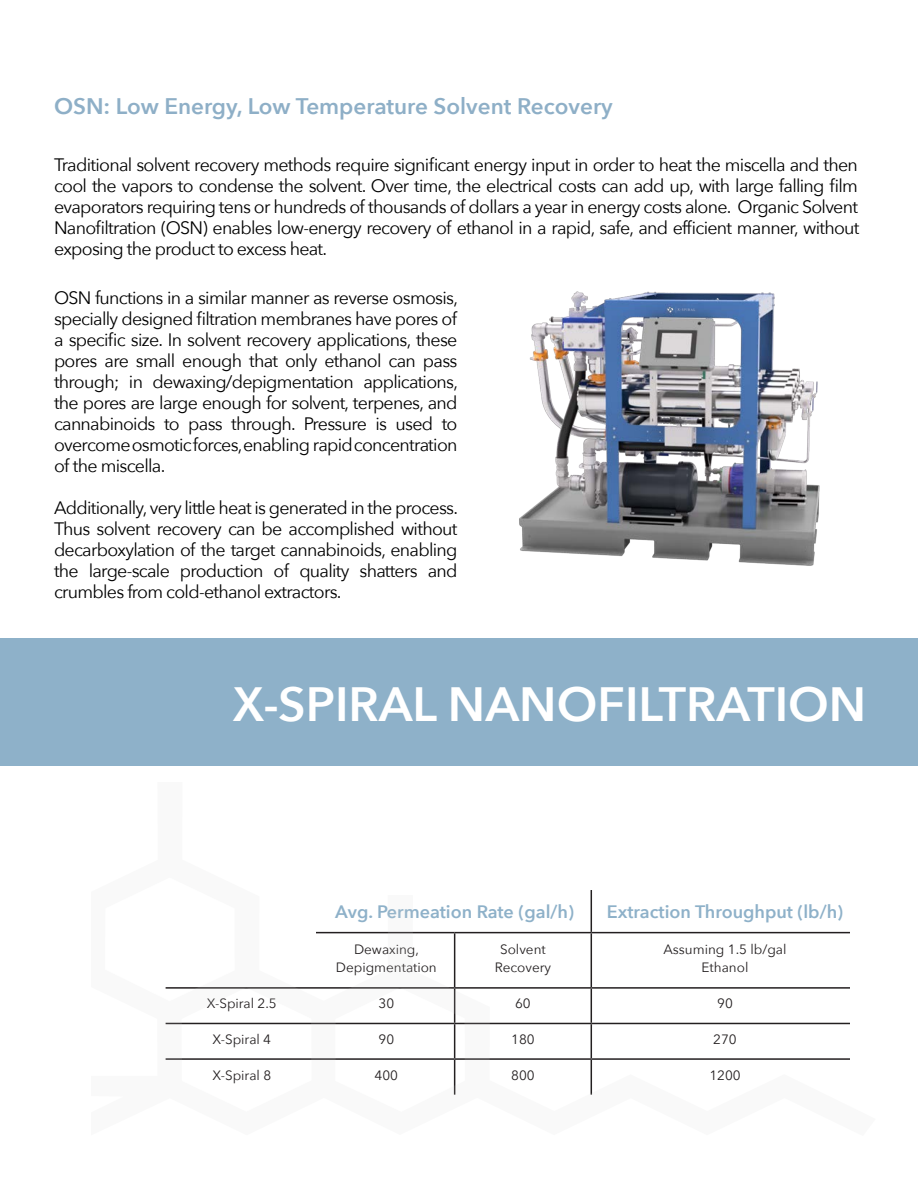
<style>
.page{position:relative;width:918px;height:1188px;background:#fff}
.page>*{position:absolute;margin:0;border:0;box-sizing:border-box;transform-origin:0 0}
.t1{font:600 48px "Avenir Next";color:#fff}
.t2{font:600 22.5px "Avenir Next";color:#8eafc7}
.t3{font:18px/21px "Avenir Next";letter-spacing:-.04em;color:#000;text-align:justify}
.t4{font:600 18px "Avenir Next";color:#8eb1c9}
.t5{font:13.5px "Avenir Next";color:#231f20}
</style>
<div class="page">
<div style="left:0;top:639px;width:918px;height:127px;background:#8eb1c9"></div>
<img style="left:519px;top:291px;width:301px;height:275px">
<img style="left:165px;top:890px;width:685px;height:205px">
<p class="t2" style="left:54px;top:87px;width:560px">OSN: Low Energy, Low Temperature Solvent Recovery</p>
<p class="t3" style="left:54px;top:154px;width:807px">Traditional solvent recovery methods require significant energy input in order to heat the miscella and then cool the vapors to condense the solvent. Over time, the electrical costs can add up, with large falling film evaporators requiring tens or hundreds of thousands of dollars a year in energy costs alone. Organic Solvent Nanofiltration (OSN) enables low-energy recovery of ethanol in a rapid, safe, and efficient manner, without exposing the product to excess heat.</p>
<p class="t3" style="left:54px;top:287px;width:406px">OSN functions in a similar manner as reverse osmosis, specially designed filtration membranes have pores of a specific size. In solvent recovery applications, these pores are small enough that only ethanol can pass through; in dewaxing/depigmentation applications, the pores are large enough for solvent, terpenes, and cannabinoids to pass through. Pressure is used to overcome osmotic forces, enabling rapid concentration of the miscella.</p>
<p class="t3" style="left:54px;top:497px;width:406px">Additionally, very little heat is generated in the process.<br>Thus solvent recovery can be accomplished without decarboxylation of the target cannabinoids, enabling the large-scale production of quality shatters and crumbles from cold-ethanol extractors.</p>
<p class="t1" style="left:233px;top:663px;width:635px">X-SPIRAL NANOFILTRATION</p>
<p class="t4" style="left:335px;top:896px;width:240px">Avg. Permeation Rate (gal/h)</p>
<p class="t4" style="left:607px;top:896px;width:238px">Extraction Throughput (lb/h)</p>
<p class="t5" style="left:354px;top:938px;width:67px">Dewaxing,</p>
<p class="t5" style="left:336px;top:956px;width:103px">Depigmentation</p>
<p class="t5" style="left:500px;top:938px;width:47px">Solvent</p>
<p class="t5" style="left:495px;top:956px;width:58px">Recovery</p>
<p class="t5" style="left:664px;top:938px;width:125px">Assuming 1.5 lb/gal</p>
<p class="t5" style="left:702px;top:956px;width:48px">Ethanol</p>
<p class="t5" style="left:207px;top:992px;width:72px">X-Spiral 2.5</p>
<p class="t5" style="left:379px;top:992px;width:17px">30</p>
<p class="t5" style="left:515px;top:992px;width:17px">60</p>
<p class="t5" style="left:717px;top:992px;width:17px">90</p>
<p class="t5" style="left:212px;top:1028px;width:60px">X-Spiral 4</p>
<p class="t5" style="left:379px;top:1028px;width:17px">90</p>
<p class="t5" style="left:511px;top:1028px;width:25px">180</p>
<p class="t5" style="left:713px;top:1028px;width:25px">270</p>
<p class="t5" style="left:212px;top:1064px;width:60px">X-Spiral 8</p>
<p class="t5" style="left:375px;top:1064px;width:25px">400</p>
<p class="t5" style="left:511px;top:1064px;width:25px">800</p>
<p class="t5" style="left:709px;top:1064px;width:33px">1200</p>
</div>
